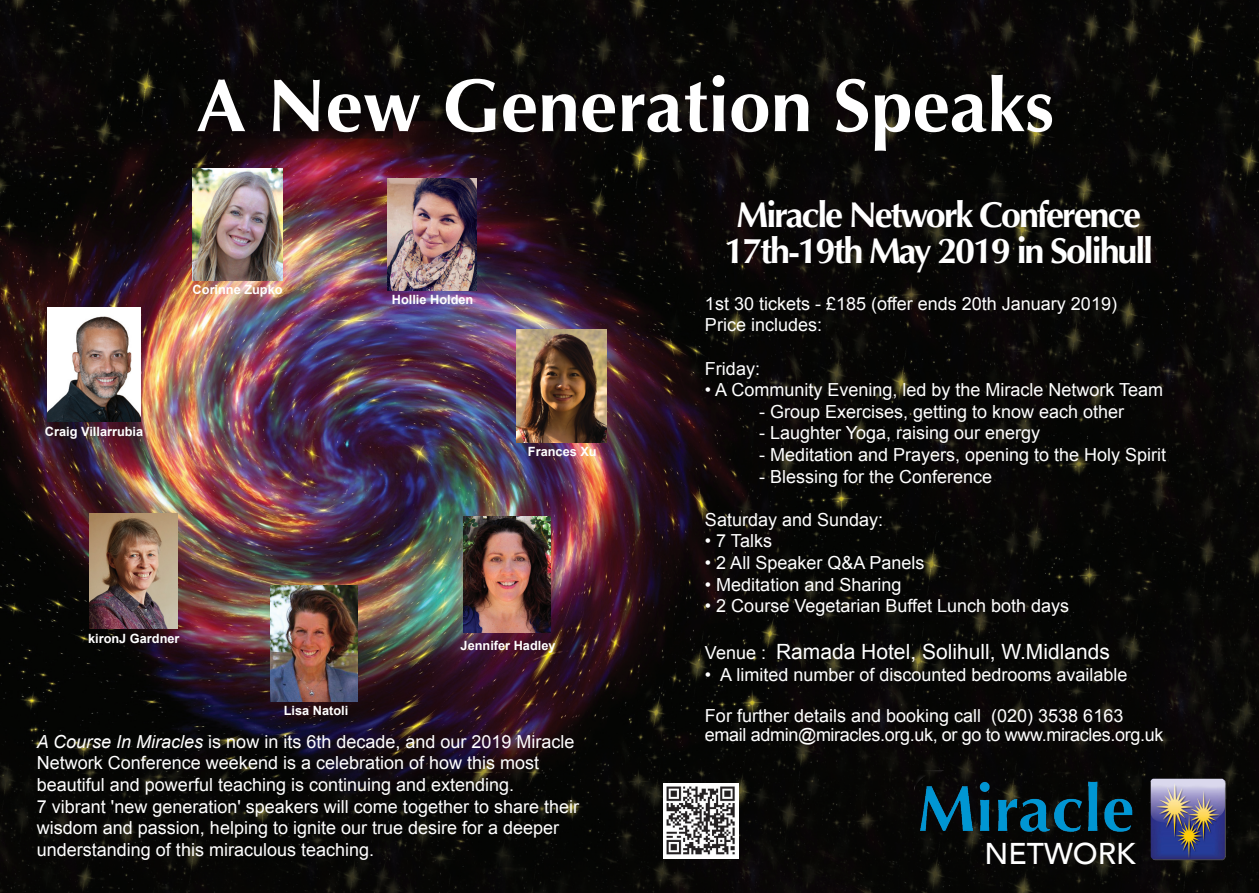
<style>
.page{position:relative;width:1259px;height:893px;background:#fff}
.page>*{position:absolute;margin:0;border:0;box-sizing:border-box;transform-origin:0 0}
.t1{font:700 75px "Optima";color:#fff}
.t2{font:700 36px "Optima";letter-spacing:-.06em;color:#fff}
.t3{font:500 30px "Avenir";color:#fff}
.t4{font:21px "Arial";color:#fff}
.t5{font:18px/21.6px "Arial";color:#fff}
.t6{font:18px "Arial";letter-spacing:-.02em;color:#fff}
.t7{font:700 12.75px "Arial";color:#fff}
.s1{font-style:italic}
.s2{font-size:18px}
</style>
<div class="page">
<img style="left:0;top:0;width:1259px;height:893px">
<img style="left:914px;top:771px;width:320px;height:101px">
<img style="left:192px;top:169px;width:90px;height:112px">
<img style="left:47px;top:307px;width:93px;height:114px">
<img style="left:517px;top:329px;width:90px;height:113px">
<img style="left:90px;top:513px;width:87px;height:116px">
<img style="left:270px;top:586px;width:87px;height:115px">
<img style="left:463px;top:517px;width:88px;height:116px">
<img style="left:387px;top:179px;width:90px;height:111px">
<img style="left:663px;top:783px;width:75px;height:76px">
<p class="t1" style="left:196px;top:62px;width:859px">A New Generation Speaks</p>
<p class="t7" style="left:193px;top:281px;width:91px">Corinne Zupko</p>
<p class="t7" style="left:45px;top:423px;width:100px">Craig Villarrubia</p>
<p class="t7" style="left:392px;top:291px;width:83px">Hollie Holden</p>
<p class="t7" style="left:528px;top:443px;width:70px">Frances Xu</p>
<p class="t7" style="left:88px;top:631px;width:93px">kironJ Gardner</p>
<p class="t7" style="left:284px;top:703px;width:66px">Lisa Natoli</p>
<p class="t7" style="left:460px;top:637px;width:96px">Jennifer Hadley</p>
<p class="t5" style="left:37px;top:731px;width:539px"><span class="s1">A Course In Miracles</span> is now in its 6th decade, and our 2019 Miracle<br>Network Conference weekend is a celebration of how this most beautiful and powerful teaching is continuing and extending.</p>
<p class="t5" style="left:37px;top:796px;width:544px">7 vibrant 'new generation' speakers will come together to share their wisdom and passion, helping to ignite our true desire for a deeper understanding of this miraculous teaching.</p>
<p class="t2" style="left:736px;top:194px;width:406px">Miracle Network Conference</p>
<p class="t2" style="left:724px;top:230px;width:430px">17th-19th May 2019 in Solihull</p>
<p class="t5" style="left:705px;top:293px;width:413px">1st 30 tickets - £185 (offer ends 20th January 2019)</p>
<p class="t5" style="left:705px;top:314px;width:119px">Price includes:</p>
<p class="t5" style="left:705px;top:358px;width:57px">Friday:</p>
<p class="t5" style="left:705px;top:379px;width:460px">• A Community Evening, led by the Miracle Network Team</p>
<p class="t5" style="left:759px;top:401px;width:367px">- Group Exercises, getting to know each other</p>
<p class="t5" style="left:759px;top:422px;width:283px">- Laughter Yoga, raising our energy</p>
<p class="t5" style="left:759px;top:444px;width:409px">- Meditation and Prayers, opening to the Holy Spirit</p>
<p class="t5" style="left:759px;top:466px;width:235px">- Blessing for the Conference</p>
<p class="t5" style="left:705px;top:509px;width:180px">Saturday and Sunday:</p>
<p class="t5" style="left:705px;top:530px;width:68px">• 7 Talks</p>
<p class="t5" style="left:705px;top:552px;width:221px">• 2 All Speaker Q&amp;A Panels</p>
<p class="t5" style="left:705px;top:574px;width:198px">• Meditation and Sharing</p>
<p class="t5" style="left:705px;top:595px;width:366px">• 2 Course Vegetarian Buffet Lunch both days</p>
<p class="t4" style="left:705px;top:638px;width:406px"><span class="s2">Venue :</span> Ramada Hotel, Solihull, W.Midlands</p>
<p class="t5" style="left:705px;top:664px;width:424px">• A limited number of discounted bedrooms available</p>
<p class="t5" style="left:705px;top:705px;width:420px">For further details and booking call (020) 3538 6163</p>
<p class="t6" style="left:705px;top:723px;width:460px">email admin@miracles.org.uk, or go to www.miracles.org.uk</p>
<p class="t3" style="left:984px;top:827px;width:153px">NETWORK</p>
</div>
